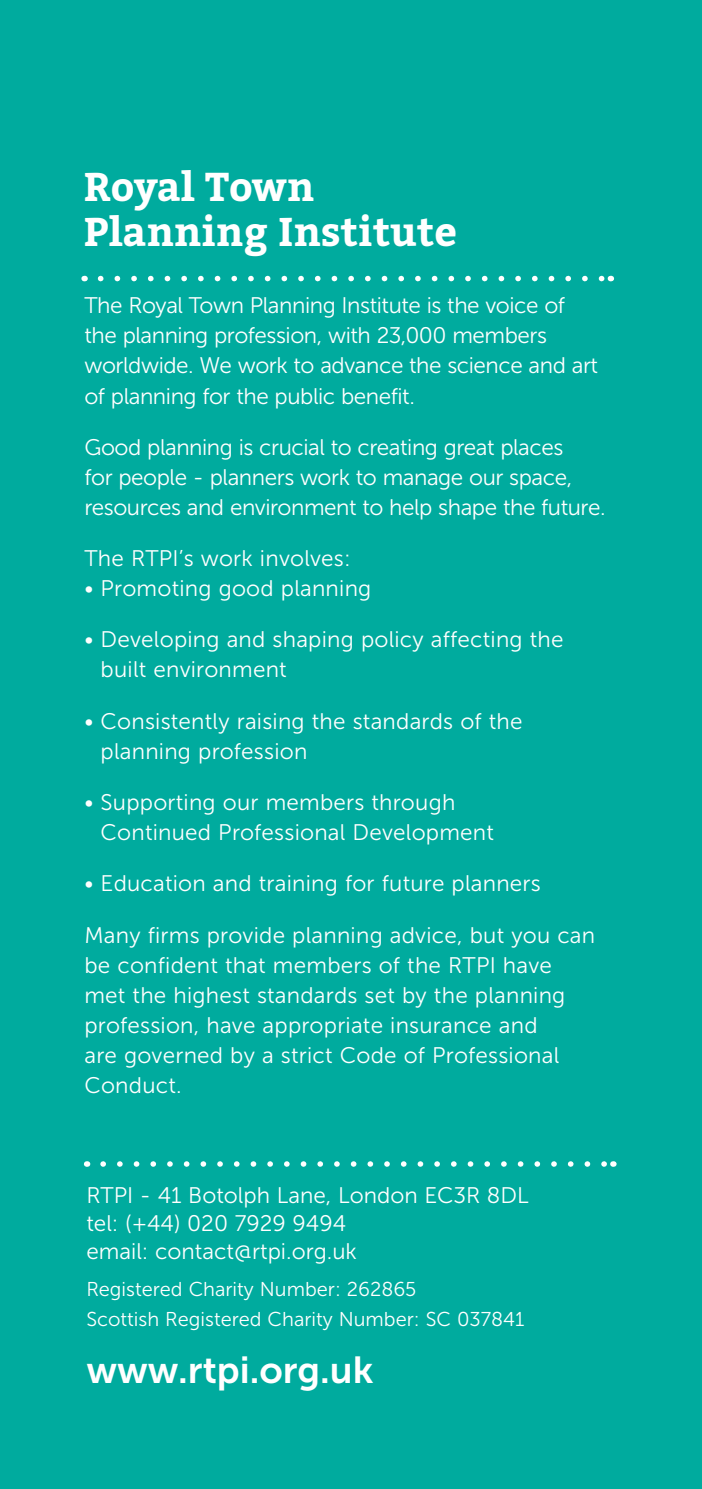
<style>
.page{position:relative;width:702px;height:1489px;background:#fff}
.page>*{position:absolute;margin:0;border:0;box-sizing:border-box;transform-origin:0 0}
.t1{font:700 40px/45px "Bitter";color:#fff}
.t2{font:37.5px "Museo Sans 700";color:#fff}
.t3{font:22.5px/30px "Museo Sans 300";letter-spacing:.01em;color:#fff}
.t4{font:22.5px/30px "Museo Sans 300";letter-spacing:-.02em;color:#fff}
.t5{font:20px/30px "Museo Sans 300";color:#fff}
</style>
<div class="page">
<div style="left:0;top:0;width:702px;height:1488px;background:#00ab9e"></div>
<svg style="left:103px;top:1161px;width:501px;height:5px"></svg>
<svg style="left:100px;top:276px;width:502px;height:5px"></svg>
<h1 class="t1" style="left:84px;top:166px;width:374px">Royal Town<br>Planning Institute</h1>
<p class="t4" style="left:84px;top:291px;width:515px">The Royal Town Planning Institute is the voice of the planning profession, with 23,000 members worldwide. We work to advance the science and art of planning for the public benefit.</p>
<p class="t4" style="left:84px;top:432px;width:522px">Good planning is crucial to creating great places<br>for people - planners work to manage our space, resources and environment to help shape the future.</p>
<p class="t3" style="left:84px;top:543px;width:268px">The RTPI’s work involves:</p>
<p class="t3" style="left:84px;top:573px;width:288px">• Promoting good planning</p>
<p class="t3" style="left:101px;top:624px;width:464px;text-indent:-16px">• Developing and shaping policy affecting the built environment</p>
<p class="t3" style="left:101px;top:706px;width:423px;text-indent:-16px">• Consistently raising the standards of the planning profession</p>
<p class="t3" style="left:101px;top:787px;width:395px;text-indent:-16px">• Supporting our members through<br>Continued Professional Development</p>
<p class="t3" style="left:84px;top:868px;width:458px">• Education and training for future planners</p>
<p class="t3" style="left:84px;top:919px;width:512px">Many firms provide planning advice, but you can be confident that members of the RTPI have met the highest standards set by the planning profession, have appropriate insurance and<br>are governed by a strict Code of Professional Conduct.</p>
<p class="t3" style="left:86px;top:1182px;width:444px;line-height:27.5px">RTPI - 41 Botolph Lane, London EC3R 8DL tel: (+44) 020 7929 9494<br>email: contact@rtpi.org.uk</p>
<p class="t5" style="left:86px;top:1273px;width:439px">Registered Charity Number: 262865<br>Scottish Registered Charity Number: SC 037841</p>
<h2 class="t2" style="left:86px;top:1348px;width:288px">www.rtpi.org.uk</h2>
</div>
